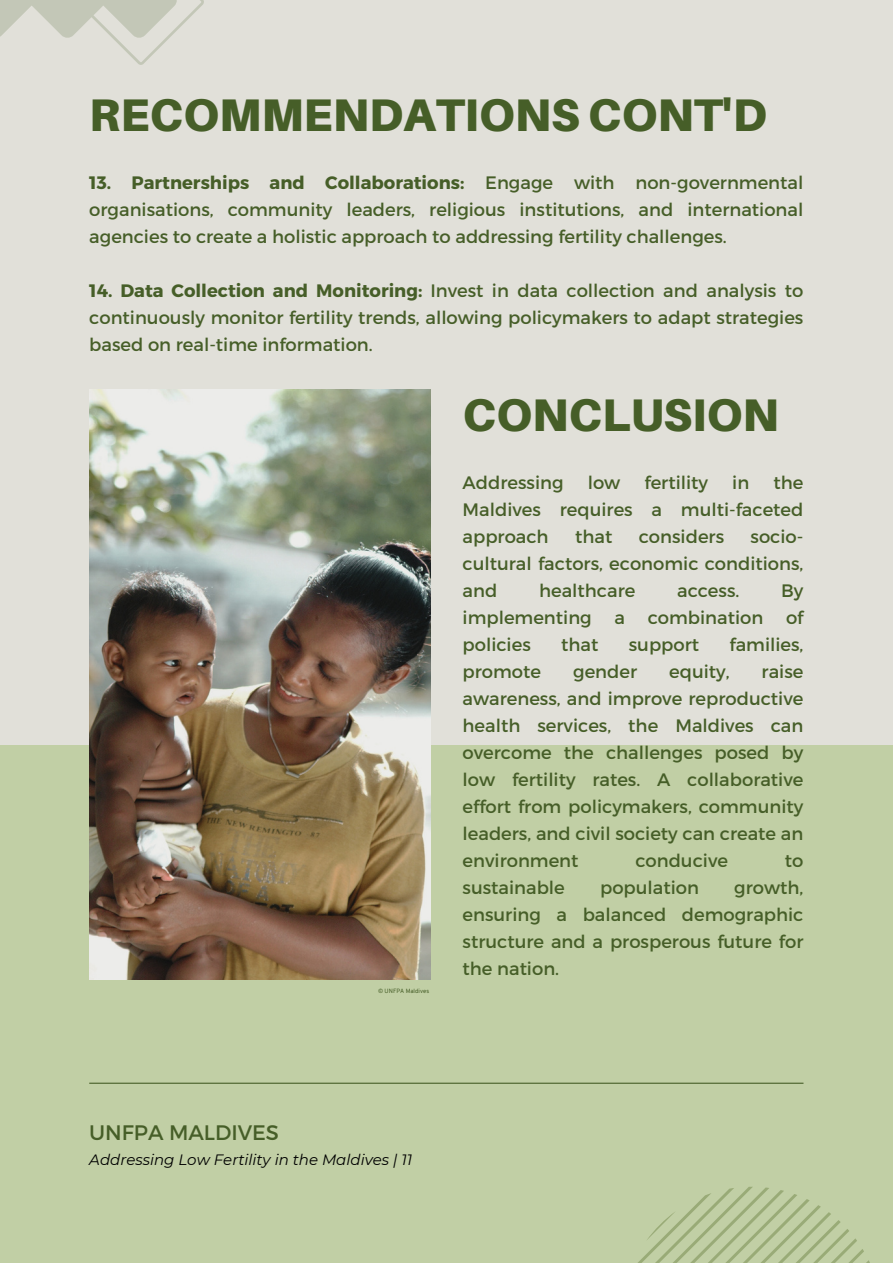
<style>
.page{position:relative;width:893px;height:1264px;background:#fff}
.page>*{position:absolute;margin:0;border:0;box-sizing:border-box;transform-origin:0 0}
.t1{font:900 45.75px "Aileron";color:#465e28}
.t2{font:21px "Montserrat";color:#465e28}
.t3{font:18px/27px "Montserrat";color:#465e28;text-align:justify}
.t4{font:italic 15px "Montserrat";color:#000}
.t5{font:6px "Overpass";color:#465e28}
.s1{font-weight:700}
</style>
<div class="page">
<div style="left:0;top:0;width:892px;height:1262px;background:#c1cfa5"></div>
<div style="left:0;top:0;width:892px;height:744px;background:#e1e0d9"></div>
<img style="left:89px;top:389px;width:341px;height:590px">
<hr style="left:89px;top:1082px;width:714px;height:1px;background:#465e28">
<svg style="left:0;top:0;width:204px;height:65px"></svg>
<svg style="left:639px;top:1186px;width:231px;height:76px"></svg>
<p class="t1" style="left:89px;top:87px;width:679px">RECOMMENDATIONS CONT'D</p>
<p class="t3" style="left:89px;top:168px;width:715px"><span class="s1">13. Partnerships and Collaborations:</span> Engage with non-governmental organisations, community leaders, religious institutions, and international agencies to create a holistic approach to addressing fertility challenges.</p>
<p class="t3" style="left:89px;top:276px;width:715px"><span class="s1">14. Data Collection and Monitoring:</span> Invest in data collection and analysis to continuously monitor fertility trends, allowing policymakers to adapt strategies based on real-time information.</p>
<p class="t1" style="left:462px;top:387px;width:318px">CONCLUSION</p>
<p class="t3" style="left:462px;top:468px;width:102px">Addressing</p>
<p class="t3" style="left:587px;top:468px;width:34px">low</p>
<p class="t3" style="left:644px;top:468px;width:65px">fertility</p>
<p class="t3" style="left:732px;top:468px;width:19px">in</p>
<p class="t3" style="left:462px;top:468px;width:342px;text-indent:311px">the Maldives requires a multi-faceted approach</p>
<p class="t3" style="left:462px;top:522px;width:342px;text-indent:288px">socio&shy;cultural factors, economic conditions, and</p>
<p class="t3" style="left:575px;top:522px;width:39px">that</p>
<p class="t3" style="left:638px;top:522px;width:87px">considers</p>
<p class="t3" style="left:539px;top:576px;width:98px">healthcare</p>
<p class="t3" style="left:677px;top:576px;width:64px">access.</p>
<p class="t3" style="left:781px;top:576px;width:24px">By</p>
<p class="t3" style="left:462px;top:603px;width:131px">implementing</p>
<p class="t3" style="left:614px;top:603px;width:12px">a</p>
<p class="t3" style="left:647px;top:603px;width:117px">combination</p>
<p class="t3" style="left:786px;top:603px;width:19px">of</p>
<p class="t3" style="left:462px;top:630px;width:70px">policies</p>
<p class="t3" style="left:561px;top:630px;width:39px">that</p>
<p class="t3" style="left:628px;top:630px;width:72px">support</p>
<p class="t3" style="left:729px;top:630px;width:75px">families,</p>
<p class="t3" style="left:462px;top:657px;width:80px">promote</p>
<p class="t3" style="left:573px;top:657px;width:65px">gender</p>
<p class="t3" style="left:669px;top:657px;width:62px">equity,</p>
<p class="t3" style="left:462px;top:657px;width:342px;text-indent:299px">raise awareness, and improve reproductive health services, the Maldives can overcome the challenges posed by low fertility rates. A collaborative effort from policymakers, community leaders, and civil society can create an environment</p>
<p class="t3" style="left:635px;top:846px;width:94px">conducive</p>
<p class="t3" style="left:784px;top:846px;width:20px">to</p>
<p class="t5" style="left:378px;top:988px;width:53px">© UNFPA Maldives</p>
<p class="t3" style="left:462px;top:873px;width:104px">sustainable</p>
<p class="t3" style="left:600px;top:873px;width:100px">population</p>
<p class="t3" style="left:462px;top:873px;width:342px;text-indent:272px">growth, ensuring a balanced demographic structure and a prosperous future for the nation.</p>
<p class="t2" style="left:89px;top:1118px;width:191px">UNFPA MALDIVES</p>
<p class="t4" style="left:89px;top:1150px;width:324px">Addressing Low Fertility in the Maldives | 11</p>
</div>
